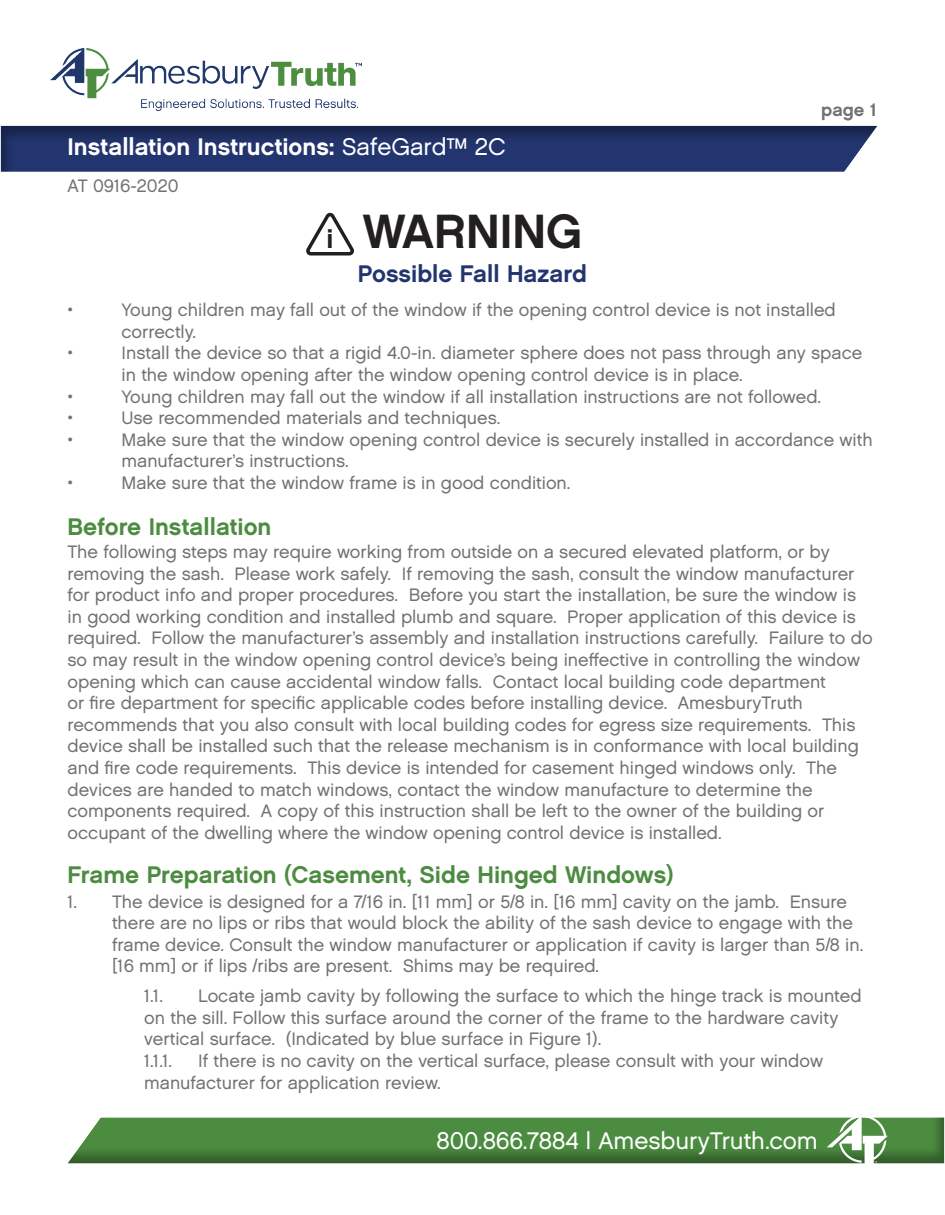
<style>
.page{position:relative;width:945px;height:1215px;background:#fff}
.page>*{position:absolute;margin:0;border:0;box-sizing:border-box;transform-origin:0 0}
.t1{font:48px "Chalet New York Nineteen Sixty";color:#231f20}
.t2{font:27.15px "Chalet New York Nineteen Sixty";color:#231f20}
.t3{font:24px "Chalet New York Nineteen Sixty";color:#4c8c40}
.t4{font:24px "Chalet New York Nineteen Sixty";color:#fff}
.t5{font:24px "Chalet London Nineteen Sixty";color:#fff}
.t6{font:24px "Chalet New York Nineteen Sixty";color:#23356f}
.t7{font:18px/21.6px "Chalet London Nineteen Sixty";color:#727175}
.t8{font:18px "Chalet New York Nineteen Sixty";color:#727175}
.s1{font-family:"Chalet London Nineteen Sixty"}
</style>
<div class="page">
<img style="left:50px;top:48px;width:312px;height:63px">
<div style="left:1px;top:125px;width:877px;height:49px;background:#231f20;opacity:.4"></div>
<svg style="left:68px;top:1117px;width:876px;height:47px;background:#548b49"></svg>
<svg style="left:306px;top:213px;width:48px;height:43px"></svg>
<p class="t4" style="left:68px;top:132px;width:440px">Installation Instructions: <span class="s1">SafeGard™ 2C</span></p>
<p class="t7" style="left:68px;top:175px;width:113px">AT 0916-2020</p>
<p class="t2" style="left:327px;top:221px;width:8px">i</p>
<p class="t1" style="left:363px;top:201px;width:221px">WARNING</p>
<p class="t6" style="left:358px;top:259px;width:231px">Possible Fall Hazard</p>
<p class="t8" style="left:821px;top:98px;width:58px">page 1</p>
<p class="t7" style="left:68px;top:299px;width:7px">•</p>
<p class="t7" style="left:122px;top:299px;width:716px">Young children may fall out of the window if the opening control device is not installed correctly.</p>
<p class="t7" style="left:68px;top:342px;width:7px">•</p>
<p class="t7" style="left:122px;top:342px;width:742px">Install the device so that a rigid 4.0-in. diameter sphere does not pass through any space in the window opening after the window opening control device is in place.</p>
<p class="t7" style="left:68px;top:385px;width:7px">•</p>
<p class="t7" style="left:122px;top:385px;width:701px">Young children may fall out the window if all installation instructions are not followed.</p>
<p class="t7" style="left:68px;top:407px;width:7px">•</p>
<p class="t7" style="left:122px;top:407px;width:380px">Use recommended materials and techniques.</p>
<p class="t7" style="left:68px;top:429px;width:7px">•</p>
<p class="t7" style="left:122px;top:429px;width:753px">Make sure that the window opening control device is securely installed in accordance with manufacturer’s instructions.</p>
<p class="t7" style="left:68px;top:472px;width:7px">•</p>
<p class="t7" style="left:122px;top:472px;width:451px">Make sure that the window frame is in good condition.</p>
<p class="t3" style="left:68px;top:511px;width:205px">Before Installation</p>
<p class="t7" style="left:68px;top:541px;width:807px">The following steps may require working from outside on a secured elevated platform, or by removing the sash. Please work safely. If removing the sash, consult the window manufacturer for product info and proper procedures. Before you start the installation, be sure the window is in good working condition and installed plumb and square. Proper application of this device is required. Follow the manufacturer’s assembly and installation instructions carefully. Failure to do so may result in the window opening control device’s being ineffective in controlling the window opening which can cause accidental window falls. Contact local building code department<br>or fire department for specific applicable codes before installing device. AmesburyTruth recommends that you also consult with local building codes for egress size requirements. This device shall be installed such that the release mechanism is in conformance with local building and fire code requirements. This device is intended for casement hinged windows only. The devices are handed to match windows, contact the window manufacture to determine the components required. A copy of this instruction shall be left to the owner of the building or occupant of the dwelling where the window opening control device is installed.</p>
<p class="t3" style="left:68px;top:860px;width:608px">Frame Preparation (Casement, Side Hinged Windows)</p>
<p class="t7" style="left:68px;top:890px;width:11px">1.</p>
<p class="t7" style="left:112px;top:890px;width:753px">The device is designed for a 7/16 in. [11 mm] or 5/8 in. [16 mm] cavity on the jamb. Ensure there are no lips or ribs that would block the ability of the sash device to engage with the frame device. Consult the window manufacturer or application if cavity is larger than 5/8 in. [16 mm] or if lips /ribs are present. Shims may be required.</p>
<p class="t7" style="left:144px;top:985px;width:20px">1.1.</p>
<p class="t7" style="left:144px;top:985px;width:719px;text-indent:54px">Locate jamb cavity by following the surface to which the hinge track is mounted on the sill. Follow this surface around the corner of the frame to the hardware cavity vertical surface. (Indicated by blue surface in Figure 1).</p>
<p class="t7" style="left:144px;top:1050px;width:29px">1.1.1.</p>
<p class="t7" style="left:144px;top:1050px;width:680px;text-indent:54px">If there is no cavity on the vertical surface, please consult with your window manufacturer for application review.</p>
<p class="t5" style="left:437px;top:1126px;width:383px">800.866.7884 | AmesburyTruth.com</p>
</div>
